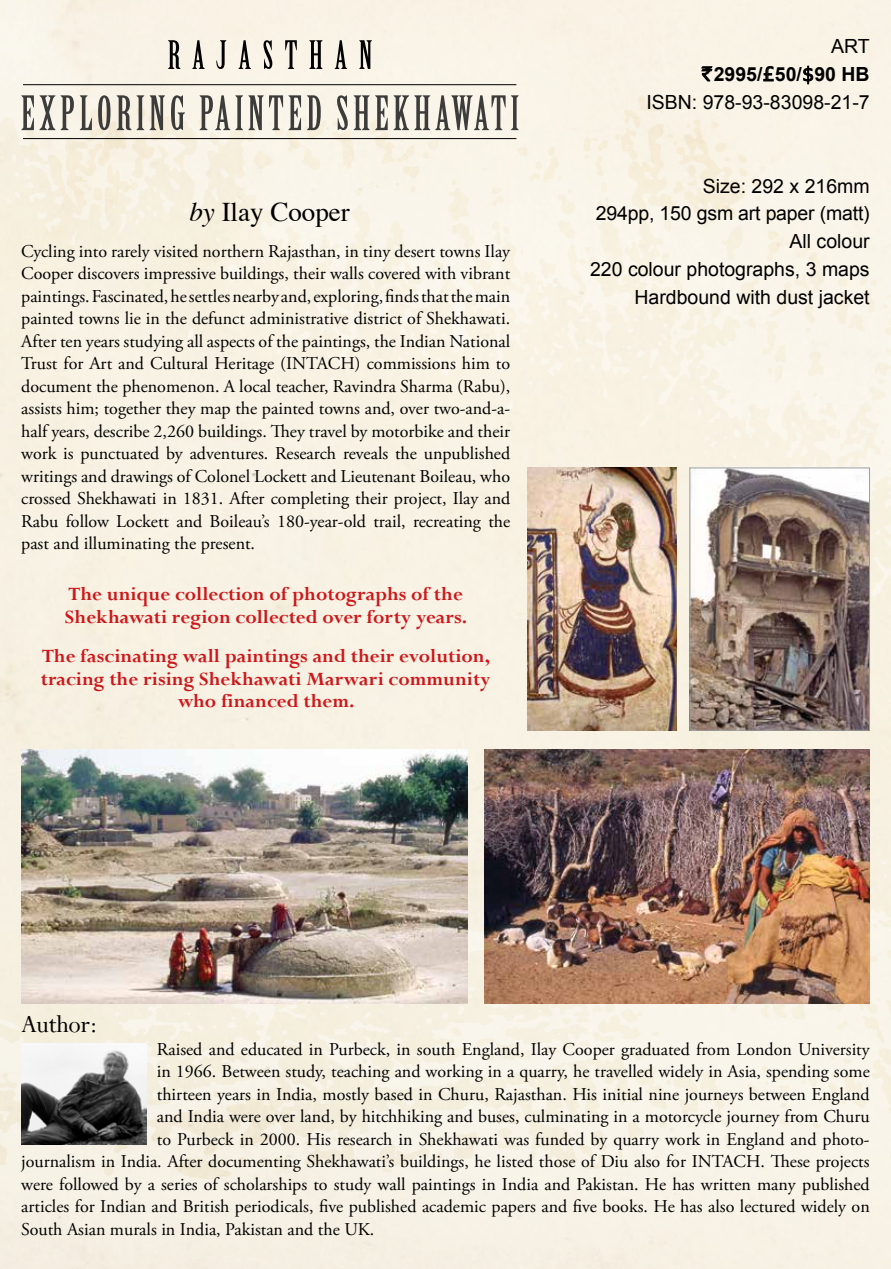
<style>
.page{position:relative;width:891px;height:1269px;background:#f8f2e4}
.page>*{position:absolute;margin:0;border:0;box-sizing:border-box;transform-origin:0 0}
.t1{font:27px "Times";color:#000}
.t2{font:27px "Perpetua";color:#000}
.t3{font:700 21px/22.5px "Perpetua";color:#cd171a}
.t4{font:19.5px/27.9px "Arial";color:#000;text-align:right}
.t5{font:18px/22.5px "Adobe Garamond Pro";color:#000;text-align:justify}
.s1{font-style:italic}
.s2{font-family:"Rupee Foradian"}
.s3{font-weight:700}
</style>
<div class="page">
<svg style="left:701px;top:66px;width:11px;height:15px"></svg>
<svg style="left:763px;top:66px;width:11px;height:15px"></svg>
<svg style="left:803px;top:66px;width:10px;height:18px"></svg>
<img style="left:21px;top:750px;width:446px;height:254px">
<img style="left:527px;top:468px;width:150px;height:263px">
<img style="left:692px;top:470px;width:176px;height:258px">
<div style="left:690px;top:468px;width:180px;height:262px;border:1px solid #9d9d9c"></div>
<img style="left:485px;top:750px;width:385px;height:254px">
<img style="left:21px;top:1044px;width:126px;height:100px">
<svg style="left:21px;top:95px;width:498px;height:35px;background:#bab6ad"></svg>
<svg style="left:168px;top:40px;width:204px;height:29px;background:#c0bcb2"></svg>
<hr style="left:23px;top:84px;width:493px;height:1px;background:#000">
<hr style="left:23px;top:138px;width:493px;height:1px;background:#000">
<h1 class="t1" style="left:189px;top:186px;width:162px"><span class="s1">by</span> Ilay Cooper</h1>
<p class="t5" style="left:21px;top:240px;width:491px">Cycling into rarely visited northern Rajasthan, in tiny desert towns Ilay Cooper discovers impressive buildings, their walls covered with vibrant paintings. Fascinated, he settles nearby and, exploring, finds that the main painted towns lie in the defunct administrative district of Shekhawati.<br>After ten years studying all aspects of the paintings, the Indian National Trust for Art and Cultural Heritage (INTACH) commissions him to document the phenomenon. A local teacher, Ravindra Sharma (Rabu), assists him; together they map the painted towns and, over two-and-a&shy;half years, describe 2,260 buildings. They travel by motorbike and their work is punctuated by adventures. Research reveals the unpublished writings and drawings of Colonel Lockett and Lieutenant Boileau, who crossed Shekhawati in 1831. After completing their project, Ilay and Rabu follow Lockett and Boileau’s 180-year-old trail, recreating the past and illuminating the present.</p>
<p class="t3" style="left:65px;top:582px;width:404px">The unique collection of photographs of the<br>Shekhawati region collected over forty years.</p>
<p class="t3" style="left:41px;top:644px;width:451px;text-align:center">The fascinating wall paintings and their evolution, tracing the rising Shekhawati Marwari community who financed them.</p>
<p class="t4" style="left:646px;top:32px;width:225px">ART<br><span class="s2">`</span><span class="s3">2995/</span><span class="s2">£</span><span class="s3">50/</span><span class="s2">$</span><span class="s3">90 HB<br></span>ISBN: 978-93-83098-21-7</p>
<p class="t4" style="left:590px;top:172px;width:281px">Size: 292 x 216mm<br>294pp, 150 gsm art paper (matt)<br>All colour<br>220 colour photographs, 3 maps<br>Hardbound with dust jacket</p>
<h1 class="t2" style="left:21px;top:1008px;width:78px">Author:</h1>
<p class="t5" style="left:157px;top:1039px;width:714px">Raised and educated in Purbeck, in south England, Ilay Cooper graduated from London University</p>
<p class="t5" style="left:157px;top:1061px;width:714px">in 1966. Between study, teaching and working in a quarry, he travelled widely in Asia, spending some</p>
<p class="t5" style="left:157px;top:1084px;width:714px">thirteen years in India, mostly based in Churu, Rajasthan. His initial nine journeys between England</p>
<p class="t5" style="left:157px;top:1106px;width:714px">and India were over land, by hitchhiking and buses, culminating in a motorcycle journey from Churu</p>
<p class="t5" style="left:157px;top:1129px;width:714px">to Purbeck in 2000. His research in Shekhawati was funded by quarry work in England and photo-</p>
<p class="t5" style="left:21px;top:1151px;width:850px">journalism in India. After documenting Shekhawati’s buildings, he listed those of Diu also for INTACH. These projects</p>
<p class="t5" style="left:21px;top:1174px;width:850px">were followed by a series of scholarships to study wall paintings in India and Pakistan. He has written many published</p>
<p class="t5" style="left:21px;top:1196px;width:850px">articles for Indian and British periodicals, five published academic papers and five books. He has also lectured widely on</p>
<p class="t5" style="left:21px;top:1219px;width:355px">South Asian murals in India, Pakistan and the UK.</p>
</div>
